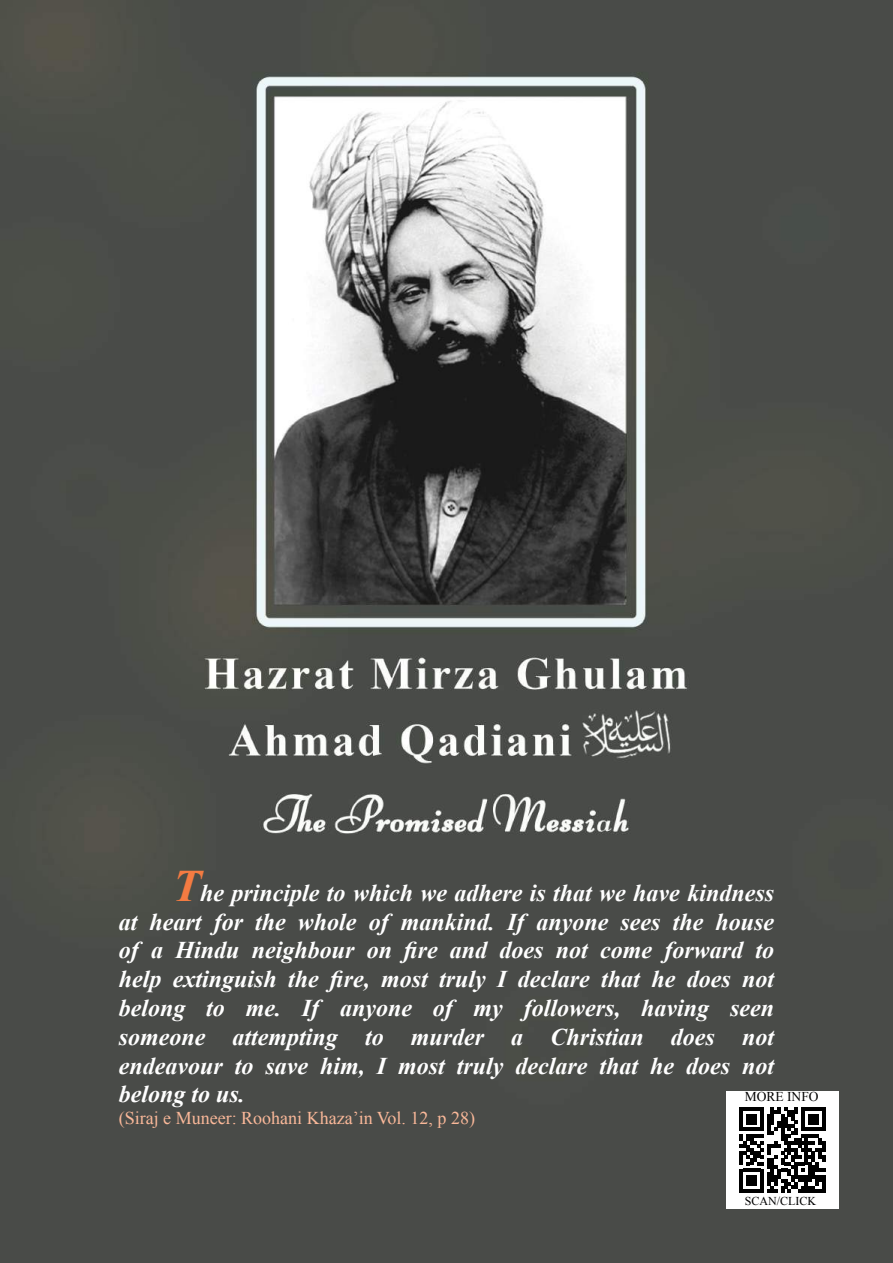
<style>
.page{position:relative;width:893px;height:1263px;background:#fff}
.page>*{position:absolute;margin:0;border:0;box-sizing:border-box;transform-origin:0 0}
.t1{font:italic 700 24px/28.8px "Times New Roman";color:#fff;text-align:justify}
.t2{font:18px "Times New Roman";color:#fab899}
.t3{font:13.5px "Times New Roman";color:#000101}
.t4{font:12px "Times New Roman";color:#000}
.s1{font-size:45px;color:#f47b42}
</style>
<div class="page">
<img style="left:0;top:0;width:893px;height:1263px">
<div style="left:726px;top:1091px;width:113px;height:117px;background:#fff"></div>
<svg style="left:740px;top:1107px;width:85px;height:85px"></svg>
<p class="t1" style="left:119px;top:878px;width:657px;text-indent:54px"><span class="s1">T</span>he principle to which we adhere is that we have kindness at heart for the whole of mankind. If anyone sees the house of a Hindu neighbour on fire and does not come forward to help extinguish the fire, most truly I declare that he does not belong to me. If anyone of my followers, having seen someone attempting to murder a Christian does not endeavour to save him, I most truly declare that he does not belong to us.</p>
<p class="t2" style="left:119px;top:1106px;width:358px">(Siraj e Muneer: Roohani Khaza’in Vol. 12, p 28)</p>
<p class="t3" style="left:745px;top:1088px;width:75px">MORE INFO</p>
<p class="t4" style="left:745px;top:1193px;width:73px">SCAN/CLICK</p>
</div>
